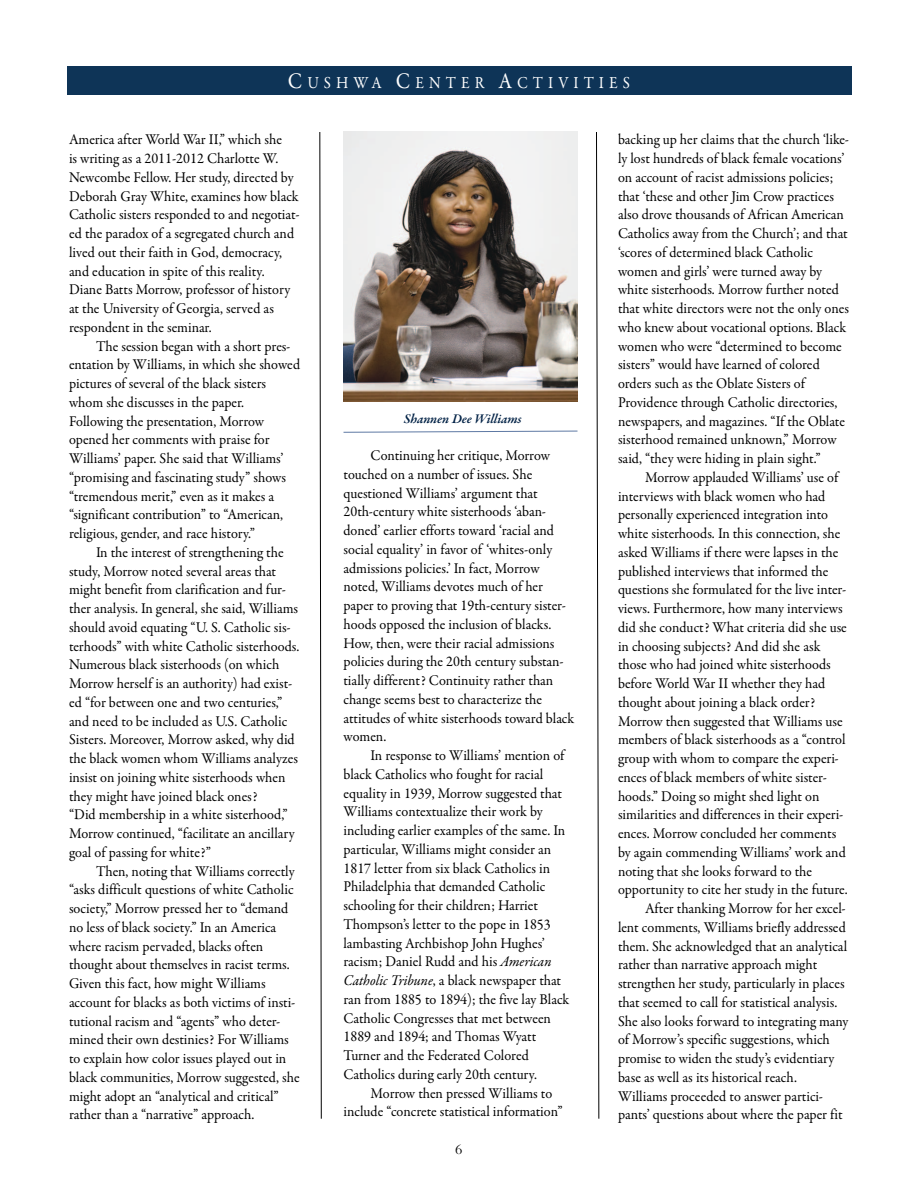
<style>
.page{position:relative;width:915px;height:1185px;background:#fff}
.page>*{position:absolute;margin:0;border:0;box-sizing:border-box;transform-origin:0 0}
.t1{font:16.8px "Garamond Premr Pro";letter-spacing:.335em;color:#fff;scale:.9 1}
.t2{font:15px/18.8px "Garamond Premr Pro";color:#000;scale:.95 1}
.t3{font:15px "Bembo";color:#000}
.t4{font:italic 600 13.5px "Garamond Premr Pro";letter-spacing:-.005em;color:#002145}
.s1{font-size:22.5px}
.s2{font-style:italic}
</style>
<div class="page">
<div style="left:68px;top:66px;width:784px;height:29px;background:#0e3457"></div>
<svg style="left:319px;top:132px;width:3px;height:987px"></svg>
<svg style="left:596px;top:132px;width:4px;height:987px"></svg>
<svg style="left:343px;top:430px;width:235px;height:3px"></svg>
<img style="left:344px;top:132px;width:234px;height:270px">
<p class="t1" style="left:288px;top:76px;width:382px"><span class="s1">C</span>USHWA <span class="s1">C</span>ENTER <span class="s1">A</span>CTIVITIES</p>
<p class="t2" style="left:69px;top:132px;width:244px">America after World War II,” which she<br>is writing as a 2011-2012 Charlotte W.<br>Newcombe Fellow. Her study, directed by Deborah Gray White, examines how black Catholic sisters responded to and negotiat&shy;ed the paradox of a segregated church and lived out their faith in God, democracy, and education in spite of this reality.<br>Diane Batts Morrow, professor of history at the University of Georgia, served as respondent in the seminar.</p>
<p class="t2" style="left:69px;top:338px;width:245px;text-indent:27px">The session began with a short pres&shy;entation by Williams, in which she showed pictures of several of the black sisters whom she discusses in the paper.<br>Following the presentation, Morrow opened her comments with praise for Williams’ paper. She said that Williams’ “promising and fascinating study” shows “tremendous merit,” even as it makes a “significant contribution” to “American, religious, gender, and race history.”</p>
<p class="t2" style="left:69px;top:544px;width:244px;text-indent:27px">In the interest of strengthening the study, Morrow noted several areas that might benefit from clarification and fur&shy;ther analysis. In general, she said, Williams should avoid equating “U. S. Catholic sis&shy;terhoods” with white Catholic sisterhoods.<br>Numerous black sisterhoods (on which Morrow herself is an authority) had exist&shy;ed “for between one and two centuries,” and need to be included as U.S. Catholic Sisters. Moreover, Morrow asked, why did the black women whom Williams analyzes insist on joining white sisterhoods when they might have joined black ones?<br>“Did membership in a white sisterhood,” Morrow continued, “facilitate an ancillary goal of passing for white?”</p>
<p class="t2" style="left:69px;top:863px;width:244px;text-indent:27px">Then, noting that Williams correctly “asks difficult questions of white Catholic society,” Morrow pressed her to “demand no less of black society.” In an America where racism pervaded, blacks often thought about themselves in racist terms.<br>Given this fact, how might Williams account for blacks as both victims of insti&shy;tutional racism and “agents” who deter&shy;mined their own destinies? For Williams to explain how color issues played out in black communities, Morrow suggested, she might adopt an “analytical and critical” rather than a “narrative” approach.</p>
<p class="t4" style="left:404px;top:413px;width:119px">Shannen Dee Williams</p>
<p class="t2" style="left:343px;top:447px;width:245px;text-indent:27px">Continuing her critique, Morrow touched on a number of issues. She questioned Williams’ argument that 20th-century white sisterhoods ‘aban&shy;doned’ earlier efforts toward ‘racial and social equality’ in favor of ‘whites-only admissions policies.’ In fact, Morrow noted, Williams devotes much of her paper to proving that 19th-century sister&shy;hoods opposed the inclusion of blacks.<br>How, then, were their racial admissions policies during the 20th century substan&shy;tially different? Continuity rather than change seems best to characterize the attitudes of white sisterhoods toward black women.</p>
<p class="t2" style="left:343px;top:747px;width:239px;text-indent:27px">In response to Williams’ mention of black Catholics who fought for racial equality in 1939, Morrow suggested that Williams contextualize their work by including earlier examples of the same. In particular, Williams might consider an 1817 letter from six black Catholics in Philadelphia that demanded Catholic schooling for their children; Harriet Thompson’s letter to the pope in 1853 lambasting Archbishop John Hughes’ racism; Daniel Rudd and his <span class="s2">American Catholic Tribune</span>, a black newspaper that ran from 1885 to 1894); the five lay Black Catholic Congresses that met between 1889 and 1894; and Thomas Wyatt Turner and the Federated Colored Catholics during early 20th century.</p>
<p class="t2" style="left:343px;top:1085px;width:232px;text-indent:27px">Morrow then pressed Williams to include “concrete statistical information”</p>
<p class="t3" style="left:455px;top:1144px;width:9px">6</p>
<p class="t2" style="left:618px;top:132px;width:245px">backing up her claims that the church ‘like&shy;ly lost hundreds of black female vocations’ on account of racist admissions policies; that ‘these and other Jim Crow practices also drove thousands of African American Catholics away from the Church’; and that ‘scores of determined black Catholic women and girls’ were turned away by white sisterhoods. Morrow further noted that white directors were not the only ones who knew about vocational options. Black women who were “determined to become sisters” would have learned of colored orders such as the Oblate Sisters of Providence through Catholic directories, newspapers, and magazines. “If the Oblate sisterhood remained unknown,” Morrow said, “they were hiding in plain sight.”</p>
<p class="t2" style="left:645px;top:469px;width:205px">Morrow applauded Williams’ use of</p>
<p class="t2" style="left:618px;top:488px;width:220px">interviews with black women who had</p>
<p class="t2" style="left:618px;top:507px;width:223px">personally experienced integration into</p>
<p class="t2" style="left:618px;top:525px;width:235px">white sisterhoods. In this connection, she</p>
<p class="t2" style="left:618px;top:544px;width:233px">asked Williams if there were lapses in the</p>
<p class="t2" style="left:618px;top:563px;width:223px">published interviews that informed the</p>
<p class="t2" style="left:618px;top:582px;width:242px">questions she formulated for the live inter-</p>
<p class="t2" style="left:618px;top:600px;width:238px">views. Furthermore, how many interviews</p>
<p class="t2" style="left:618px;top:619px;width:242px">did she conduct? What criteria did she use</p>
<p class="t2" style="left:618px;top:638px;width:215px">in choosing subjects? And did she ask</p>
<p class="t2" style="left:618px;top:657px;width:225px">those who had joined white sisterhoods</p>
<p class="t2" style="left:618px;top:675px;width:220px">before World War II whether they had</p>
<p class="t2" style="left:618px;top:694px;width:209px">thought about joining a black order?</p>
<p class="t2" style="left:618px;top:713px;width:238px">Morrow then suggested that Williams use</p>
<p class="t2" style="left:618px;top:732px;width:241px">members of black sisterhoods as a “control</p>
<p class="t2" style="left:618px;top:750px;width:234px">group with whom to compare the experi-</p>
<p class="t2" style="left:618px;top:769px;width:221px">ences of black members of white sister-</p>
<p class="t2" style="left:618px;top:788px;width:214px">hoods.” Doing so might shed light on</p>
<p class="t2" style="left:618px;top:807px;width:239px">similarities and differences in their experi-</p>
<p class="t2" style="left:618px;top:825px;width:231px">ences. Morrow concluded her comments</p>
<p class="t2" style="left:618px;top:844px;width:241px">by again commending Williams’ work and</p>
<p class="t2" style="left:618px;top:863px;width:206px">noting that she looks forward to the</p>
<p class="t2" style="left:618px;top:882px;width:243px">opportunity to cite her study in the future.</p>
<p class="t2" style="left:645px;top:900px;width:213px">After thanking Morrow for her excel-</p>
<p class="t2" style="left:618px;top:919px;width:241px">lent comments, Williams briefly addressed</p>
<p class="t2" style="left:618px;top:938px;width:243px">them. She acknowledged that an analytical</p>
<p class="t2" style="left:618px;top:957px;width:211px">rather than narrative approach might</p>
<p class="t2" style="left:618px;top:975px;width:240px">strengthen her study, particularly in places</p>
<p class="t2" style="left:618px;top:994px;width:232px">that seemed to call for statistical analysis.</p>
<p class="t2" style="left:618px;top:1013px;width:244px">She also looks forward to integrating many</p>
<p class="t2" style="left:618px;top:1032px;width:225px">of Morrow’s specific suggestions, which</p>
<p class="t2" style="left:618px;top:1050px;width:229px">promise to widen the study’s evidentiary</p>
<p class="t2" style="left:618px;top:1069px;width:190px">base as well as its historical reach.</p>
<p class="t2" style="left:618px;top:1088px;width:217px">Williams proceeded to answer partici-</p>
<p class="t2" style="left:618px;top:1107px;width:238px">pants’ questions about where the paper fit</p>
</div>
